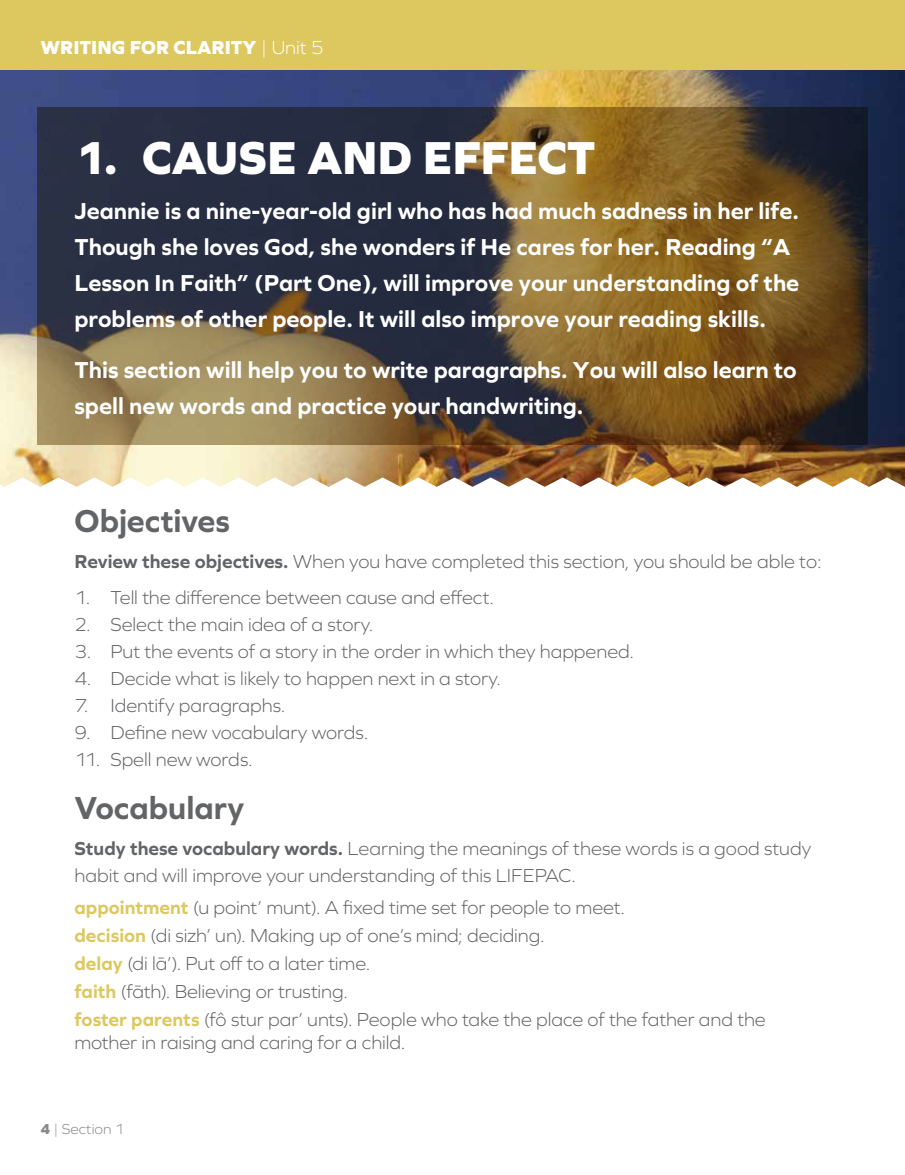
<style>
.page{position:relative;width:905px;height:1175px;background:#fff}
.page>*{position:absolute;margin:0;border:0;box-sizing:border-box;transform-origin:0 0}
.t1{font:800 48px "Graphie";letter-spacing:-.015em;color:#fff}
.t2{font:700 33px "Graphie";letter-spacing:-.005em;color:#636466}
.t3{font:700 24px/36px "Graphie";color:#fff}
.t4{font:300 19.5px/27.9px "Graphie";color:#636466}
.t5{font:800 19.5px "Graphie";color:#fff}
.t6{font:300 15px "Graphie";color:#87898c}
.s1{font-weight:300}
.s2{font-weight:700}
.s3{font-weight:700;color:#ddc85f}
.s4{font-weight:800}
</style>
<div class="page">
<img style="left:0;top:69px;width:904px;height:408px">
<img style="left:0;top:477px;width:904px;height:10px">
<svg style="left:37px;top:107px;width:830px;height:337px;background:#5a4c37"></svg>
<div style="left:0;top:0;width:904px;height:69px;background:#ddc85f"></div>
<p class="t5" style="left:40px;top:36px;width:285px">WRITING FOR CLARITY <span class="s1">| Unit 5</span></p>
<h1 class="t1" style="left:74px;top:130px;width:523px">1. CAUSE AND EFFECT</h1>
<p class="t3" style="left:74px;top:193px;width:726px">Jeannie is a nine-year-old girl who has had much sadness in her life.<br>Though she loves God, she wonders if He cares for her. Reading “A Lesson In Faith” (Part One), will improve your understanding of the problems of other people. It will also improve your reading skills.</p>
<p class="t3" style="left:74px;top:352px;width:723px">This section will help you to write paragraphs. You will also learn to spell new words and practice your handwriting.</p>
<h2 class="t2" style="left:74px;top:501px;width:157px">Objectives</h2>
<p class="t4" style="left:74px;top:547px;width:748px"><span class="s2">Review these objectives.</span> When you have completed this section, you should be able to:</p>
<p class="t4" style="left:74px;top:583px;width:421px">1. Tell the difference between cause and effect.</p>
<p class="t4" style="left:74px;top:610px;width:300px">2. Select the main idea of a story.</p>
<p class="t4" style="left:74px;top:637px;width:561px">3. Put the events of a story in the order in which they happened.</p>
<p class="t4" style="left:74px;top:664px;width:428px">4. Decide what is likely to happen next in a story.</p>
<p class="t4" style="left:74px;top:691px;width:212px">7. Identify paragraphs.</p>
<p class="t4" style="left:74px;top:718px;width:295px">9. Define new vocabulary words.</p>
<p class="t4" style="left:74px;top:745px;width:180px">11. Spell new words.</p>
<h2 class="t2" style="left:74px;top:788px;width:171px">Vocabulary</h2>
<p class="t4" style="left:74px;top:834px;width:738px;line-height:27px"><span class="s2">Study these vocabulary words.</span> Learning the meanings of these words is a good study habit and will improve your understanding of this LIFEPAC.</p>
<p class="t4" style="left:74px;top:893px;width:692px"><span class="s3">appointment</span> (u point’ munt). A fixed time set for people to meet.<br><span class="s3">decision</span> (di sizh’ un). Making up of one’s mind; deciding.<br><span class="s3">delay</span> (di lā’). Put off to a later time.<br><span class="s3">faith</span> (fāth). Believing or trusting.<br><span class="s3">foster parents</span> (fô stur par’ unts). People who take the place of the father and the</p>
<p class="t4" style="left:74px;top:1028px;width:332px">mother in raising and caring for a child.</p>
<p class="t6" style="left:40px;top:1120px;width:85px"><span class="s4">4</span> | Section 1</p>
</div>
